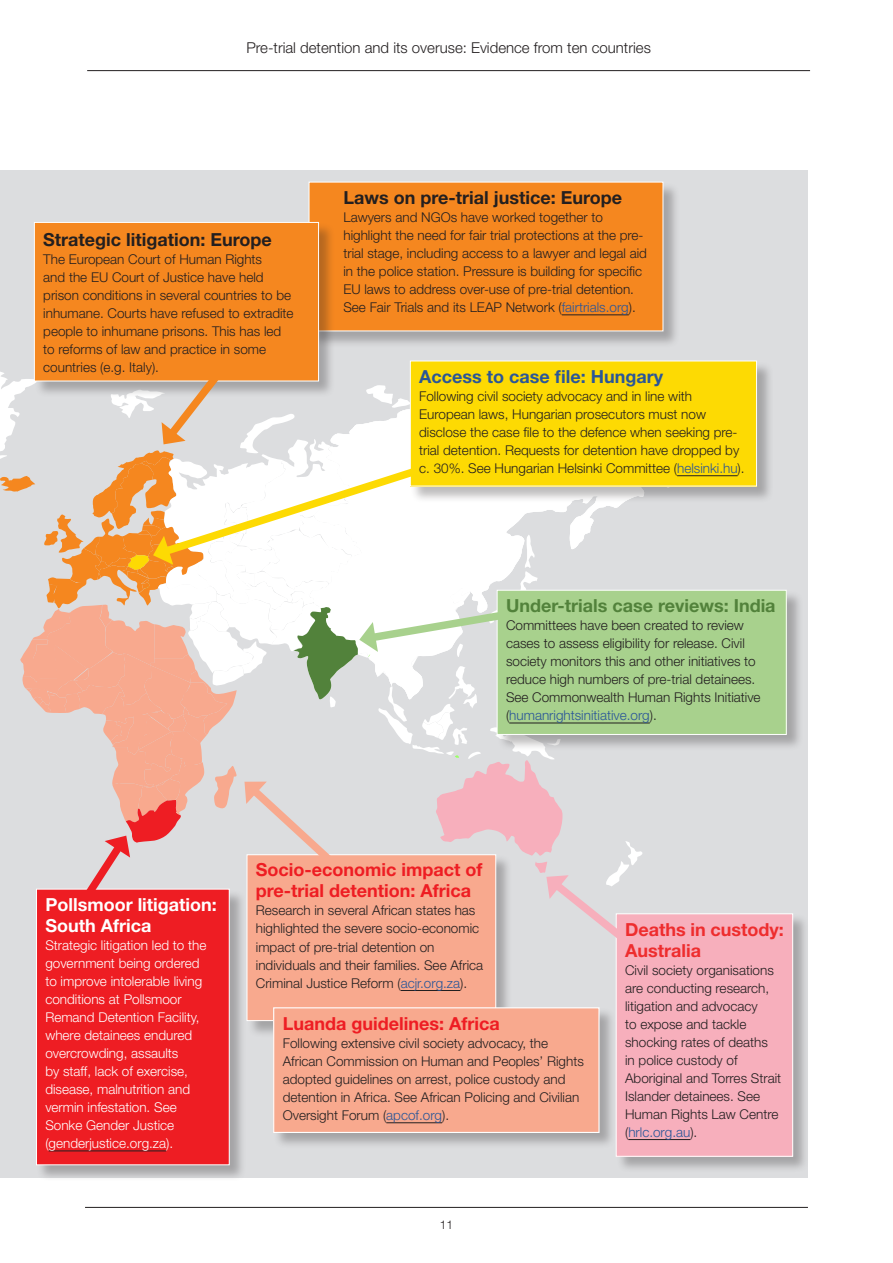
<style>
.page{position:relative;width:893px;height:1263px;background:#fff}
.page>*{position:absolute;margin:0;border:0;box-sizing:border-box;transform-origin:0 0}
.t1{font:700 18px/21px "Helvetica Neue LT Std";color:#ee1d23}
.t2{font:700 18px "Helvetica Neue LT Std";color:#231f20}
.t3{font:700 18px/21px "Helvetica Neue LT Std";color:#fff}
.t4{font:700 18px "Helvetica Neue LT Std";color:#52823b}
.t5{font:700 18px/21px "Helvetica Neue LT Std";color:#ee2d2e}
.t6{font:700 18px "Helvetica Neue LT Std";color:#2a5698}
.running_head{font:300 15px "Helvetica Neue LT Std";color:#231f20}
.t7{font:300 13.5px/18px "Helvetica Neue LT Std";color:#231f20}
.t8{font:300 13.5px/18px "Helvetica Neue LT Std";color:#fff}
.t9{font:300 12px "Helvetica Neue LT Std";color:#231f20}
.s1{color:#2a5698}
</style>
<div class="page">
<hr style="left:85px;top:1207px;width:723px;height:1px;background:#231f20">
<hr style="left:87px;top:70px;width:723px;height:1px;background:#231f20">
<div style="left:0;top:170px;width:808px;height:1008px;background:#dcdddf"></div>
<div style="left:36px;top:889px;width:210px;height:293px;background:#231f20;opacity:.3"></div>
<div style="left:37px;top:889px;width:192px;height:276px;background:#ee1d23"></div>
<hr style="left:49px;top:1151px;width:117px;height:1px;background:#231f20">
<div style="left:36px;top:889px;width:194px;height:276px;border:1px solid #fff"></div>
<div style="left:247px;top:855px;width:266px;height:183px;background:#231f20;opacity:.3"></div>
<div style="left:247px;top:855px;width:249px;height:165px;background:#f8a98e"></div>
<hr style="left:401px;top:990px;width:59px;height:1px;background:#231f20">
<div style="left:273px;top:1007px;width:343px;height:142px;background:#231f20;opacity:.3"></div>
<div style="left:274px;top:1008px;width:325px;height:124px;background:#f8a98e"></div>
<hr style="left:386px;top:1122px;width:56px;height:1px;background:#231f20">
<div style="left:273px;top:1007px;width:327px;height:126px;border:1px solid #fff"></div>
<div style="left:616px;top:914px;width:194px;height:259px;background:#231f20;opacity:.3"></div>
<div style="left:616px;top:914px;width:177px;height:242px;background:#f7afbc"></div>
<hr style="left:628px;top:1139px;width:62px;height:1px;background:#231f20">
<div style="left:616px;top:913px;width:177px;height:244px;border:1px solid #fff"></div>
<div style="left:497px;top:590px;width:306px;height:162px;background:#231f20;opacity:.3"></div>
<div style="left:497px;top:590px;width:289px;height:144px;background:#a8d18d"></div>
<div style="left:410px;top:361px;width:364px;height:142px;background:#231f20;opacity:.3"></div>
<div style="left:410px;top:361px;width:346px;height:125px;background:#fdda03"></div>
<hr style="left:677px;top:475px;width:61px;height:1px;background:#231f20">
<div style="left:309px;top:182px;width:371px;height:166px;background:#231f20;opacity:.3"></div>
<div style="left:309px;top:182px;width:354px;height:149px;background:#f5871f"></div>
<hr style="left:562px;top:315px;width:67px;height:1px;background:#231f20">
<div style="left:34px;top:222px;width:302px;height:176px;background:#231f20;opacity:.3"></div>
<div style="left:34px;top:222px;width:285px;height:159px;background:#f5871f"></div>
<div style="left:34px;top:222px;width:285px;height:159px;border:1px solid #fff"></div>
<svg style="left:0;top:361px;width:682px;height:587px"></svg>
<p class="running_head" style="left:246px;top:39px;width:406px">Pre-trial detention and its overuse: Evidence from ten countries</p>
<p class="t2" style="left:43px;top:229px;width:230px">Strategic litigation: Europe</p>
<p class="t7" style="left:43px;top:250px;width:252px">The European Court of Human Rights<br>and the EU Court of Justice have held prison conditions in several countries to be inhumane. Courts have refused to extradite people to inhumane prisons. This has led to reforms of law and practice in some countries (e.g. Italy).</p>
<p class="t2" style="left:343px;top:186px;width:280px">Laws on pre-trial justice: Europe</p>
<p class="t7" style="left:343px;top:208px;width:305px">Lawyers and NGOs have worked together to highlight the need for fair trial protections at the pre&shy;trial stage, including access to a lawyer and legal aid in the police station. Pressure is building for specific EU laws to address over-use of pre-trial detention.<br>See Fair Trials and its LEAP Network (<span class="s1">fairtrials.org</span>).</p>
<p class="t6" style="left:419px;top:365px;width:246px">Access to case file: Hungary</p>
<p class="t7" style="left:419px;top:387px;width:327px">Following civil society advocacy and in line with European laws, Hungarian prosecutors must now disclose the case file to the defence when seeking pre&shy;trial detention. Requests for detention have dropped by c. 30%. See Hungarian Helsinki Committee (<span class="s1">helsinki.hu</span>).</p>
<p class="t4" style="left:506px;top:594px;width:271px">Under-trials case reviews: India</p>
<p class="t7" style="left:506px;top:616px;width:256px">Committees have been created to review cases to assess eligibility for release. Civil society monitors this and other initiatives to reduce high numbers of pre-trial detainees.<br>See Commonwealth Human Rights Initiative (<span class="s1">humanrightsinitiative.org</span>).</p>
<p class="t3" style="left:45px;top:893px;width:173px">Pollsmoor litigation:<br>South Africa</p>
<p class="t8" style="left:45px;top:936px;width:163px">Strategic litigation led to the government being ordered to improve intolerable living conditions at Pollsmoor<br>Remand Detention Facility, where detainees endured overcrowding, assaults<br>by staff, lack of exercise, disease, malnutrition and vermin infestation. See<br>Sonke Gender Justice (genderjustice.org.za).</p>
<p class="t1" style="left:256px;top:859px;width:228px">Socio-economic impact of pre-trial detention: Africa</p>
<p class="t7" style="left:256px;top:901px;width:229px">Research in several African states has highlighted the severe socio-economic impact of pre-trial detention on individuals and their families. See Africa Criminal Justice Reform (<span class="s1">acjr.org.za</span>).</p>
<p class="t1" style="left:283px;top:1012px;width:218px">Luanda guidelines: Africa</p>
<p class="t7" style="left:283px;top:1034px;width:303px">Following extensive civil society advocacy, the African Commission on Human and Peoples’ Rights adopted guidelines on arrest, police custody and detention in Africa. See African Policing and Civilian Oversight Forum (<span class="s1">apcof.org</span>).</p>
<p class="t9" style="left:440px;top:1217px;width:15px">11</p>
<p class="t5" style="left:625px;top:918px;width:160px">Deaths in custody:<br>Australia</p>
<p class="t7" style="left:625px;top:960px;width:158px">Civil society organisations are conducting research, litigation and advocacy<br>to expose and tackle shocking rates of deaths<br>in police custody of<br>Aboriginal and Torres Strait<br>Islander detainees. See<br>Human Rights Law Centre (<span class="s1">hrlc.org.au</span>).</p>
</div>
